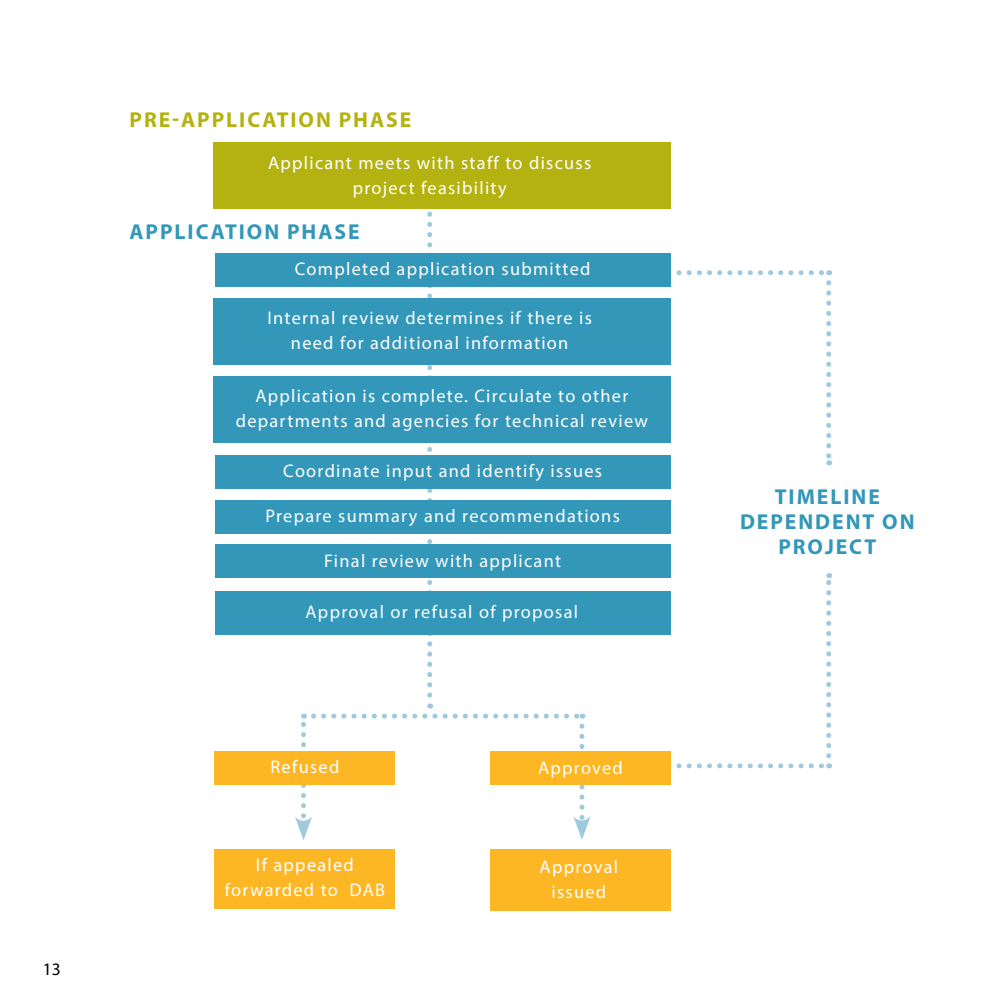
<style>
.page{position:relative;width:1008px;height:1008px;background:#fff}
.page>*{position:absolute;margin:0;border:0;box-sizing:border-box;transform-origin:0 0}
.t1{font:700 21.7px/25px "Myriad Pro";letter-spacing:.09em;color:#3397b9;text-align:center}
.t2{font:700 21.7px "Myriad Pro";letter-spacing:.09em;color:#b3b210}
.t3{font:18.2px/25px "Myriad Pro";letter-spacing:.07em;color:#fff;text-align:center}
.t4{font:17.5px "Myriad Pro";color:#000}
</style>
<div class="page">
<svg style="left:671px;top:270px;width:159px;height:5px"></svg>
<svg style="left:826px;top:283px;width:5px;height:182px"></svg>
<svg style="left:671px;top:763px;width:159px;height:5px"></svg>
<svg style="left:826px;top:573px;width:5px;height:183px"></svg>
<svg style="left:295px;top:211px;width:296px;height:629px"></svg>
<div style="left:213px;top:142px;width:458px;height:67px;background:#b3b210"></div>
<div style="left:213px;top:298px;width:458px;height:67px;background:#3397b9"></div>
<div style="left:213px;top:376px;width:458px;height:67px;background:#3397b9"></div>
<div style="left:215px;top:591px;width:456px;height:44px;background:#3397b9"></div>
<div style="left:215px;top:253px;width:456px;height:34px;background:#3397b9"></div>
<div style="left:215px;top:455px;width:456px;height:34px;background:#3397b9"></div>
<div style="left:215px;top:500px;width:456px;height:33px;background:#3397b9"></div>
<div style="left:215px;top:545px;width:456px;height:33px;background:#3397b9"></div>
<div style="left:215px;top:752px;width:180px;height:33px;background:#fdb724"></div>
<div style="left:215px;top:849px;width:180px;height:59px;background:#fdb724"></div>
<div style="left:490px;top:752px;width:181px;height:33px;background:#fdb724"></div>
<div style="left:490px;top:849px;width:181px;height:62px;background:#fdb724"></div>
<p class="t4" style="left:43px;top:958px;width:19px">13</p>
<p class="t2" style="left:130px;top:106px;width:283px">PRE-APPLICATION PHASE</p>
<p class="t3" style="left:268px;top:150px;width:325px">Applicant meets with staff to discuss project feasibility</p>
<p class="t1" style="left:130px;top:218px;width:232px">APPLICATION PHASE</p>
<p class="t3" style="left:295px;top:256px;width:297px">Completed application submitted</p>
<p class="t3" style="left:267px;top:305px;width:326px">Internal review determines if there is need for additional information</p>
<p class="t3" style="left:236px;top:383px;width:414px">Application is complete. Circulate to other departments and agencies for technical review</p>
<p class="t3" style="left:283px;top:458px;width:320px">Coordinate input and identify issues</p>
<p class="t3" style="left:266px;top:503px;width:356px">Prepare summary and recommendations</p>
<p class="t3" style="left:324px;top:548px;width:238px">Final review with applicant</p>
<p class="t3" style="left:306px;top:599px;width:274px">Approval or refusal of proposal</p>
<p class="t3" style="left:270px;top:755px;width:70px">Refused</p>
<p class="t3" style="left:225px;top:852px;width:162px">If appealed forwarded to DAB</p>
<p class="t3" style="left:538px;top:755px;width:86px">Approved</p>
<p class="t3" style="left:540px;top:854px;width:80px">Approval issued</p>
<p class="t1" style="left:740px;top:483px;width:176px">TIMELINE<br>DEPENDENT ON<br>PROJECT</p>
</div>
